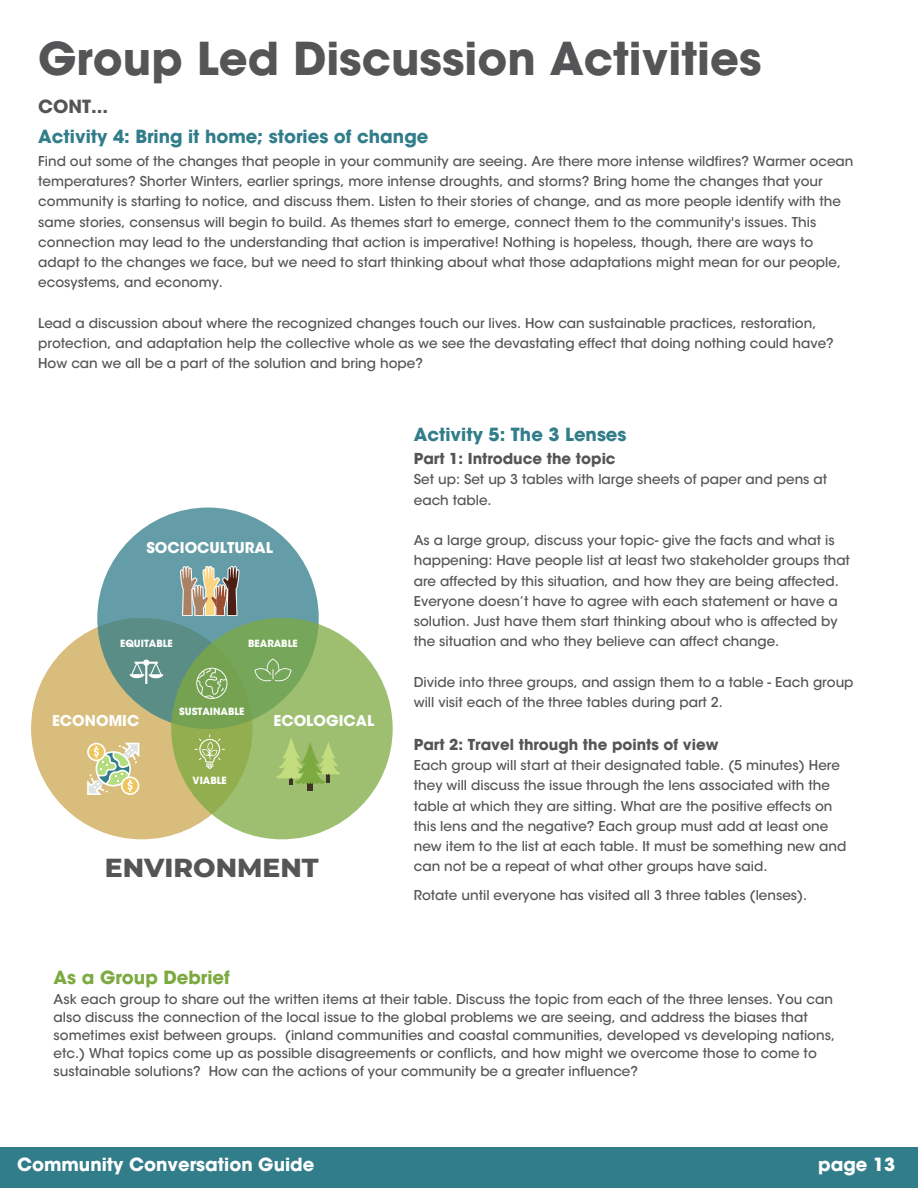
<style>
.page{position:relative;width:918px;height:1188px;background:#fff}
.page>*{position:absolute;margin:0;border:0;box-sizing:border-box;transform-origin:0 0}
.t1{font:700 45px "ITC Avant Garde Std";color:#555557}
.t2{font:800 26.55px "Montserrat";color:#555557}
.t3{font:700 18px "ITC Avant Garde Std";color:#317d8a}
.t4{font:700 18px "ITC Avant Garde Std";color:#fff}
.t5{font:700 18px "ITC Avant Garde Std";color:#7daa40}
.t6{font:700 18px "ITC Avant Garde Std";color:#555557}
.t7{font:700 15px "ITC Avant Garde Std";color:#555557}
.t8{font:700 14.85px "ITC Avant Garde Std";color:#fff}
.t9{font:500 13.5px/20.2px "ITC Avant Garde Std";color:#555557}
.t10{font:700 9.9px "ITC Avant Garde Std";color:#fff}
</style>
<div class="page">
<div style="left:31px;top:618px;width:222px;height:221px;background:#d8bd7c;border-radius:50%"></div>
<svg style="left:97px;top:508px;width:222px;height:221px;background:#61999e"></svg>
<svg style="left:171px;top:618px;width:222px;height:221px;background:#90b564"></svg>
<svg style="left:87px;top:743px;width:52px;height:52px"></svg>
<div style="left:308px;top:779px;width:5px;height:12px;background:#3e3222"></div>
<svg style="left:274px;top:737px;width:66px;height:50px;background:#9fbf69"></svg>
<svg style="left:195px;top:734px;width:30px;height:35px"></svg>
<svg style="left:255px;top:659px;width:36px;height:22px"></svg>
<svg style="left:130px;top:660px;width:33px;height:23px"></svg>
<svg style="left:196px;top:668px;width:31px;height:31px"></svg>
<svg style="left:180px;top:566px;width:60px;height:50px;background:#a89a88"></svg>
<div style="left:0;top:1148px;width:918px;height:40px;background:#317d8a"></div>
<p class="t1" style="left:38px;top:42px;width:725px">Group Led Discussion Activities</p>
<p class="t6" style="left:38px;top:99px;width:71px">CONT...</p>
<p class="t3" style="left:38px;top:130px;width:392px">Activity 4: Bring it home; stories of change</p>
<h4 class="t9" style="left:38px;top:153px;width:817px">Find out some of the changes that people in your community are seeing. Are there more intense wildfires? Warmer ocean temperatures? Shorter Winters, earlier springs, more intense droughts, and storms? Bring home the changes that your community is starting to notice, and discuss them. Listen to their stories of change, and as more people identify with the same stories, consensus will begin to build. As themes start to emerge, connect them to the community's issues. This connection may lead to the understanding that action is imperative! Nothing is hopeless, though, there are ways to adapt to the changes we face, but we need to start thinking about what those adaptations might mean for our people, ecosystems, and economy.</h4>
<h4 class="t9" style="left:38px;top:315px;width:797px">Lead a discussion about where the recognized changes touch our lives. How can sustainable practices, restoration, protection, and adaptation help the collective whole as we see the devastating effect that doing nothing could have?<br>How can we all be a part of the solution and bring hope?</h4>
<p class="t8" style="left:147px;top:542px;width:128px">SOCIOCULTURAL</p>
<p class="t10" style="left:120px;top:639px;width:54px">EQUITABLE</p>
<p class="t10" style="left:248px;top:639px;width:51px">BEARABLE</p>
<p class="t10" style="left:179px;top:708px;width:67px">SUSTAINABLE</p>
<p class="t8" style="left:52px;top:715px;width:89px">ECONOMIC</p>
<p class="t8" style="left:274px;top:715px;width:102px">ECOLOGICAL</p>
<p class="t10" style="left:193px;top:777px;width:36px">VIABLE</p>
<p class="t2" style="left:105px;top:851px;width:215px">ENVIRONMENT</p>
<h1 class="t3" style="left:414px;top:427px;width:214px">Activity 5: The 3 Lenses</h1>
<h3 class="t7" style="left:414px;top:453px;width:203px">Part 1: Introduce the topic</h3>
<p class="t9" style="left:414px;top:471px;width:415px">Set up: Set up 3 tables with large sheets of paper and pens at each table.</p>
<p class="t9" style="left:414px;top:532px;width:438px">As a large group, discuss your topic- give the facts and what is happening: Have people list at least two stakeholder groups that are affected by this situation, and how they are being affected.<br>Everyone doesn’t have to agree with each statement or have a solution. Just have them start thinking about who is affected by the situation and who they believe can affect change.</p>
<p class="t9" style="left:414px;top:674px;width:441px">Divide into three groups, and assign them to a table - Each group will visit each of the three tables during part 2.</p>
<p class="t7" style="left:414px;top:739px;width:306px">Part 2: Travel through the points of view</p>
<p class="t9" style="left:414px;top:757px;width:434px">Each group will start at their designated table. (5 minutes) Here they will discuss the issue through the lens associated with the table at which they are sitting. What are the positive effects on this lens and the negative? Each group must add at least one new item to the list at each table. It must be something new and can not be a repeat of what other groups have said.</p>
<p class="t9" style="left:414px;top:886px;width:395px">Rotate until everyone has visited all 3 three tables (lenses).</p>
<p class="t5" style="left:54px;top:970px;width:178px">As a Group Debrief</p>
<p class="t9" style="left:54px;top:992px;width:783px;line-height:18px">Ask each group to share out the written items at their table. Discuss the topic from each of the three lenses. You can also discuss the connection of the local issue to the global problems we are seeing, and address the biases that sometimes exist between groups. (inland communities and coastal communities, developed vs developing nations, etc.) What topics come up as possible disagreements or conflicts, and how might we overcome those to come to sustainable solutions? How can the actions of your community be a greater influence?</p>
<h5 class="t4" style="left:17px;top:1158px;width:299px">Community Conversation Guide</h5>
<h2 class="t4" style="left:818px;top:1158px;width:79px">page 13</h2>
</div>
